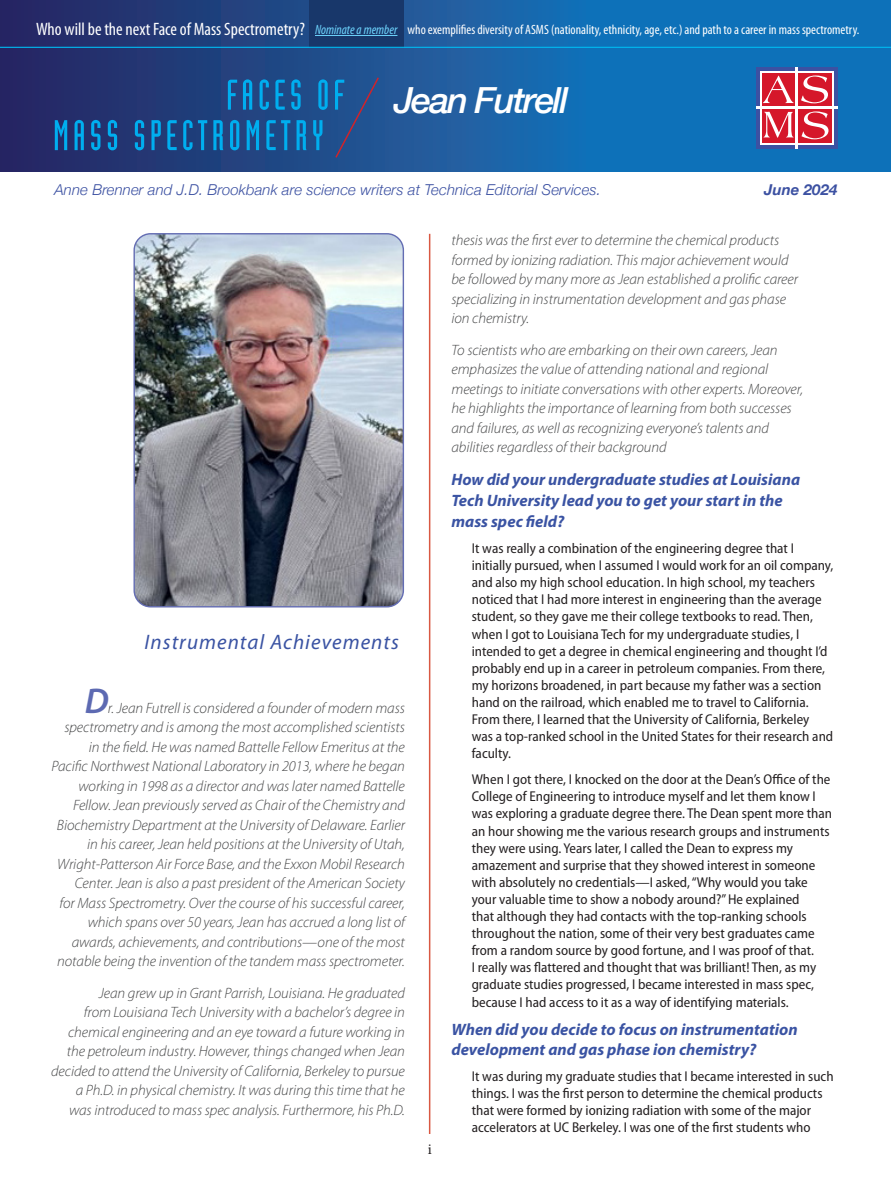
<style>
.page{position:relative;width:891px;height:1188px;background:#fff}
.page>*{position:absolute;margin:0;border:0;box-sizing:border-box;transform-origin:0 0}
.t1{font:italic 500 36px "Helvetica Neue";letter-spacing:-.05em;color:#fff}
.t2{font:italic 600 36px "Myriad Pro";color:#5d6ab2}
.t3{font:italic 21px "Myriad Pro";letter-spacing:.05em;color:#3a53a3}
.t4{font:condensed 18px "Myriad Pro";color:#fff}
.t5{font:italic 700 16.5px/21px "Myriad Pro";color:#3a53a3}
.t6{font:italic 300 15px/19.5px "Myriad Pro";letter-spacing:-.005em;color:#464748;text-align:right}
.t7{font:italic 300 15px "Helvetica Neue";letter-spacing:.005em;color:#3c51a2}
.t8{font:italic 700 15px "Helvetica Neue";letter-spacing:.005em;color:#3c51a2}
.t9{font:15px "Minion Pro";color:#231f20}
.t10{font:semi-condensed 14.25px/17.1px "Myriad Pro";color:#231f20}
.t11{font:condensed 13.5px "Myriad Pro";color:#fff}
.s1{font-style:italic;color:#6cd2fb}
</style>
<div class="page">
<svg style="left:0;top:0;width:891px;height:172px;background:#185b9e"></svg>
<hr style="left:429px;top:234px;width:1px;height:900px;background:#d95842">
<div style="left:756px;top:67px;width:81px;height:81px;background:linear-gradient(to right,#3c51a2,#3c51a2)"></div>
<svg style="left:760px;top:71px;width:73px;height:73px"></svg>
<div style="left:762px;top:73px;width:69px;height:69px;background:#d5172a"></div>
<hr style="left:796px;top:67px;width:2px;height:81px;background:#fff">
<hr style="left:756px;top:106px;width:81px;height:3px;background:#fff">
<svg style="left:763px;top:76px;width:31px;height:27px"></svg>
<svg style="left:801px;top:75px;width:27px;height:28px"></svg>
<svg style="left:764px;top:112px;width:30px;height:26px"></svg>
<svg style="left:802px;top:111px;width:26px;height:28px"></svg>
<svg style="left:55px;top:76px;width:325px;height:83px;background:#1d4f8c"></svg>
<img style="left:135px;top:234px;width:268px;height:372px">
<div style="left:133px;top:233px;width:271px;height:375px;border:1px solid #646db3;border-radius:16px"></div>
<div style="left:309px;top:0;width:95px;height:48px;background:#18376a"></div>
<hr style="left:315px;top:35px;width:82px;height:1px;background:#6cd2fb">
<hr style="left:0;top:47px;width:891px;height:1px;background:#00baf1">
<p class="t4" style="left:36px;top:18px;width:270px">Who will be the next Face of Mass Spectrometry?</p>
<p class="t11" style="left:315px;top:22px;width:546px"><span class="s1">Nominate a member</span> who exemplifies diversity of ASMS (nationality, ethnicity, age, etc.) and path to a career in mass spectrometry.</p>
<p class="t1" style="left:394px;top:69px;width:176px">Jean Futrell</p>
<p class="t7" style="left:54px;top:178px;width:548px">Anne Brenner and J.D. Brookbank are science writers at Technica Editorial Services.</p>
<p class="t8" style="left:764px;top:178px;width:75px">June 2024</p>
<p class="t3" style="left:145px;top:629px;width:256px">Instrumental Achievements</p>
<p class="t2" style="left:85px;top:678px;width:25px">D</p>
<p class="t6" style="left:51px;top:698px;width:355px">r. Jean Futrell is considered a founder of modern mass spectrometry and is among the most accomplished scientists in the field. He was named Battelle Fellow Emeritus at the Pacific Northwest National Laboratory in 2013, where he began working in 1998 as a director and was later named Battelle Fellow. Jean previously served as Chair of the Chemistry and Biochemistry Department at the University of Delaware. Earlier in his career, Jean held positions at the University of Utah, Wright-Patterson Air Force Base, and the Exxon Mobil Research Center. Jean is also a past president of the American Society<br>for Mass Spectrometry. Over the course of his successful career, which spans over 50 years, Jean has accrued a long list of awards, achievements, and contributions—one of the most notable being the invention of the tandem mass spectrometer.</p>
<p class="t6" style="left:51px;top:983px;width:355px">Jean grew up in Grant Parrish, Louisiana. He graduated<br>from Louisiana Tech University with a bachelor’s degree in chemical engineering and an eye toward a future working in the petroleum industry. However, things changed when Jean decided to attend the University of California, Berkeley to pursue a Ph.D. in physical chemistry. It was during this time that he was introduced to mass spec analysis. Furthermore, his Ph.D.</p>
<p class="t9" style="left:428px;top:1139px;width:6px">i</p>
<p class="t6" style="left:452px;top:230px;width:348px;text-align:left">thesis was the first ever to determine the chemical products formed by ionizing radiation. This major achievement would be followed by many more as Jean established a prolific career specializing in instrumentation development and gas phase ion chemistry.</p>
<p class="t6" style="left:452px;top:340px;width:353px;text-align:left">To scientists who are embarking on their own careers, Jean emphasizes the value of attending national and regional meetings to initiate conversations with other experts. Moreover, he highlights the importance of learning from both successes and failures, as well as recognizing everyone’s talents and abilities regardless of their background</p>
<p class="t5" style="left:452px;top:468px;width:350px">How did your undergraduate studies at Louisiana<br>Tech University lead you to get your start in the mass spec field?</p>
<p class="t10" style="left:472px;top:540px;width:363px">It was really a combination of the engineering degree that I initially pursued, when I assumed I would work for an oil company, and also my high school education. In high school, my teachers noticed that I had more interest in engineering than the average student, so they gave me their college textbooks to read. Then, when I got to Louisiana Tech for my undergraduate studies, I intended to get a degree in chemical engineering and thought I’d probably end up in a career in petroleum companies. From there, my horizons broadened, in part because my father was a section hand on the railroad, which enabled me to travel to California.<br>From there, I learned that the University of California, Berkeley was a top-ranked school in the United States for their research and faculty.</p>
<p class="t10" style="left:472px;top:771px;width:362px">When I got there, I knocked on the door at the Dean’s Office of the College of Engineering to introduce myself and let them know I was exploring a graduate degree there. The Dean spent more than an hour showing me the various research groups and instruments they were using. Years later, I called the Dean to express my amazement and surprise that they showed interest in someone with absolutely no credentials—I asked, “Why would you take your valuable time to show a nobody around?” He explained<br>that although they had contacts with the top-ranking schools throughout the nation, some of their very best graduates came from a random source by good fortune, and I was proof of that.<br>I really was flattered and thought that was brilliant! Then, as my graduate studies progressed, I became interested in mass spec, because I had access to it as a way of identifying materials.</p>
<p class="t5" style="left:452px;top:1019px;width:348px;line-height:19.8px">When did you decide to focus on instrumentation development and gas phase ion chemistry?</p>
<p class="t10" style="left:472px;top:1068px;width:363px">It was during my graduate studies that I became interested in such things. I was the first person to determine the chemical products that were formed by ionizing radiation with some of the major accelerators at UC Berkeley. I was one of the first students who</p>
</div>
